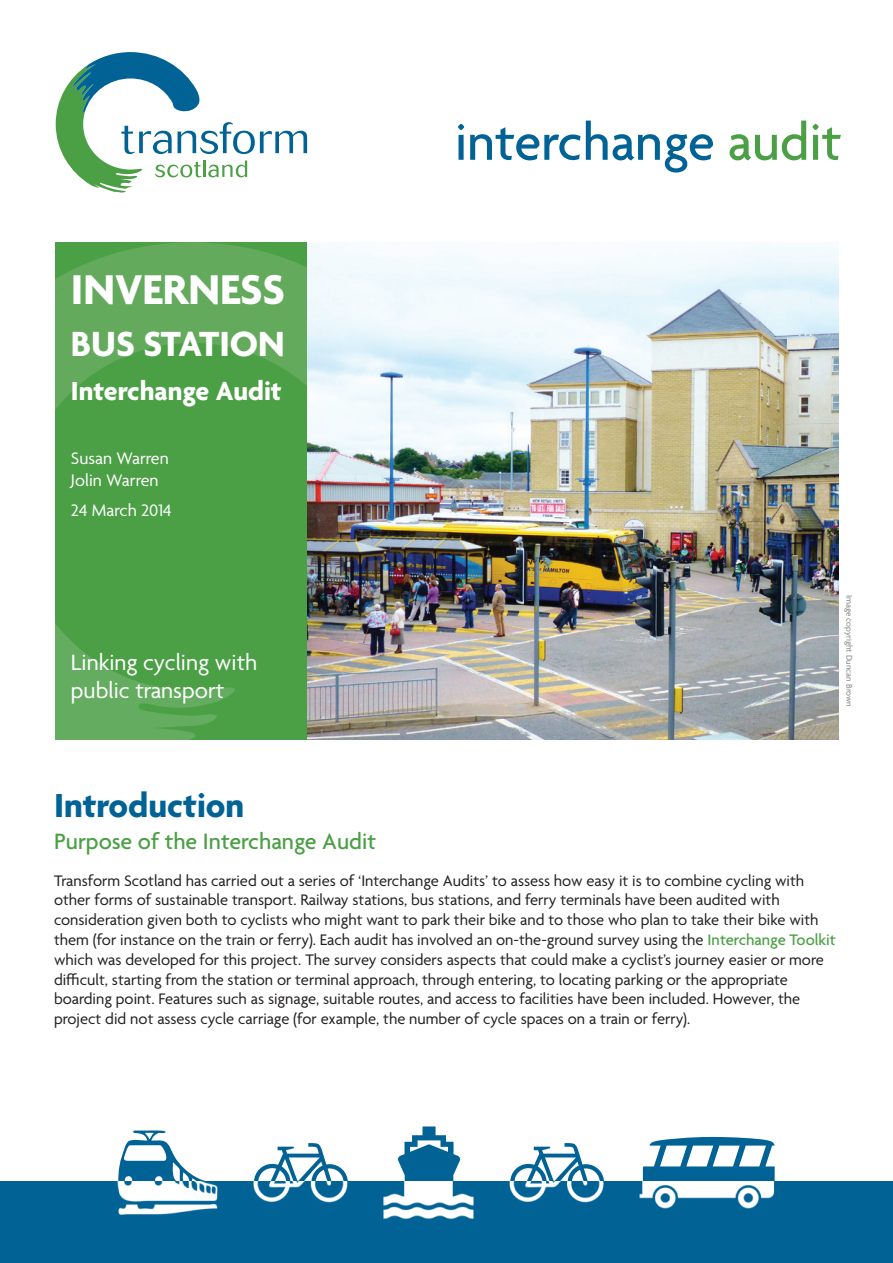
<style>
.page{position:relative;width:893px;height:1263px;background:#fff}
.page>*{position:absolute;margin:0;border:0;box-sizing:border-box;transform-origin:0 0}
.t1{font:500 55.05px "Agenda";color:#016395}
.t2{font:700 45px "Agenda";color:#fff}
.t3{font:700 37.8px "Agenda";color:#fff}
.t4{font:700 36px "Agenda";color:#016395}
.t5{font:700 28.2px "Agenda";color:#fff}
.t6{font:24px/28.8px "Agenda";color:#fff}
.t7{font:500 24px "Agenda";color:#4b9f45}
.t8{font:18px/21.6px "Agenda";color:#fff}
.t9{font:16.5px/19.8px "Agenda";color:#231f20}
.t10{font:9px "Agenda";color:#808285}
.s1{color:#4b9f45}
.s2{font-weight:500;color:#4b9f45}
</style>
<div class="page">
<img style="left:307px;top:242px;width:532px;height:498px">
<div style="left:56px;top:242px;width:251px;height:498px;background:#4b9f45"></div>
<svg style="left:56px;top:625px;width:179px;height:115px"></svg>
<svg style="left:56px;top:242px;width:251px;height:167px;fill:#63aa5d"></svg>
<svg style="left:56px;top:52px;width:251px;height:141px"></svg>
<svg style="left:384px;top:1126px;width:90px;height:56px"></svg>
<svg style="left:117px;top:1130px;width:102px;height:52px"></svg>
<svg style="left:254px;top:1143px;width:94px;height:39px"></svg>
<svg style="left:640px;top:1137px;width:135px;height:45px"></svg>
<svg style="left:510px;top:1143px;width:94px;height:39px"></svg>
<div style="left:0;top:1182px;width:893px;height:81px;background:#016395"></div>
<img style="left:117px;top:1182px;width:658px;height:38px">
<h2 class="t2" style="left:71px;top:265px;width:215px">INVERNESS</h2>
<h3 class="t3" style="left:71px;top:323px;width:208px">Bus Station</h3>
<h3 class="t5" style="left:71px;top:375px;width:212px">Interchange Audit</h3>
<p class="t8" style="left:71px;top:449px;width:99px">Susan Warren<br>Jolin Warren</p>
<p class="t8" style="left:71px;top:500px;width:102px">24 March 2014</p>
<h3 class="t6" style="left:71px;top:649px;width:188px">Linking cycling with public transport</h3>
<h1 class="t1" style="left:455px;top:113px;width:388px">interchange <span class="s1">audit</span></h1>
<p class="t10" style="left:854px;top:595px;width:114px;rotate:90deg">Image copyright Duncan Brown</p>
<h3 class="t4" style="left:54px;top:786px;width:192px">Introduction</h3>
<h3 class="t7" style="left:54px;top:828px;width:324px">Purpose of the Interchange Audit</h3>
<p class="t9" style="left:54px;top:871px;width:783px">Transform Scotland has carried out a series of ‘Interchange Audits’ to assess how easy it is to combine cycling with other forms of sustainable transport. Railway stations, bus stations, and ferry terminals have been audited with consideration given both to cyclists who might want to park their bike and to those who plan to take their bike with them (for instance on the train or ferry). Each audit has involved an on-the-ground survey using the <span class="s2">Interchange Toolkit </span>which was developed for this project. The survey considers aspects that could make a cyclist’s journey easier or more difficult, starting from the station or terminal approach, through entering, to locating parking or the appropriate boarding point. Features such as signage, suitable routes, and access to facilities have been included. However, the project did not assess cycle carriage (for example, the number of cycle spaces on a train or ferry).</p>
</div>
